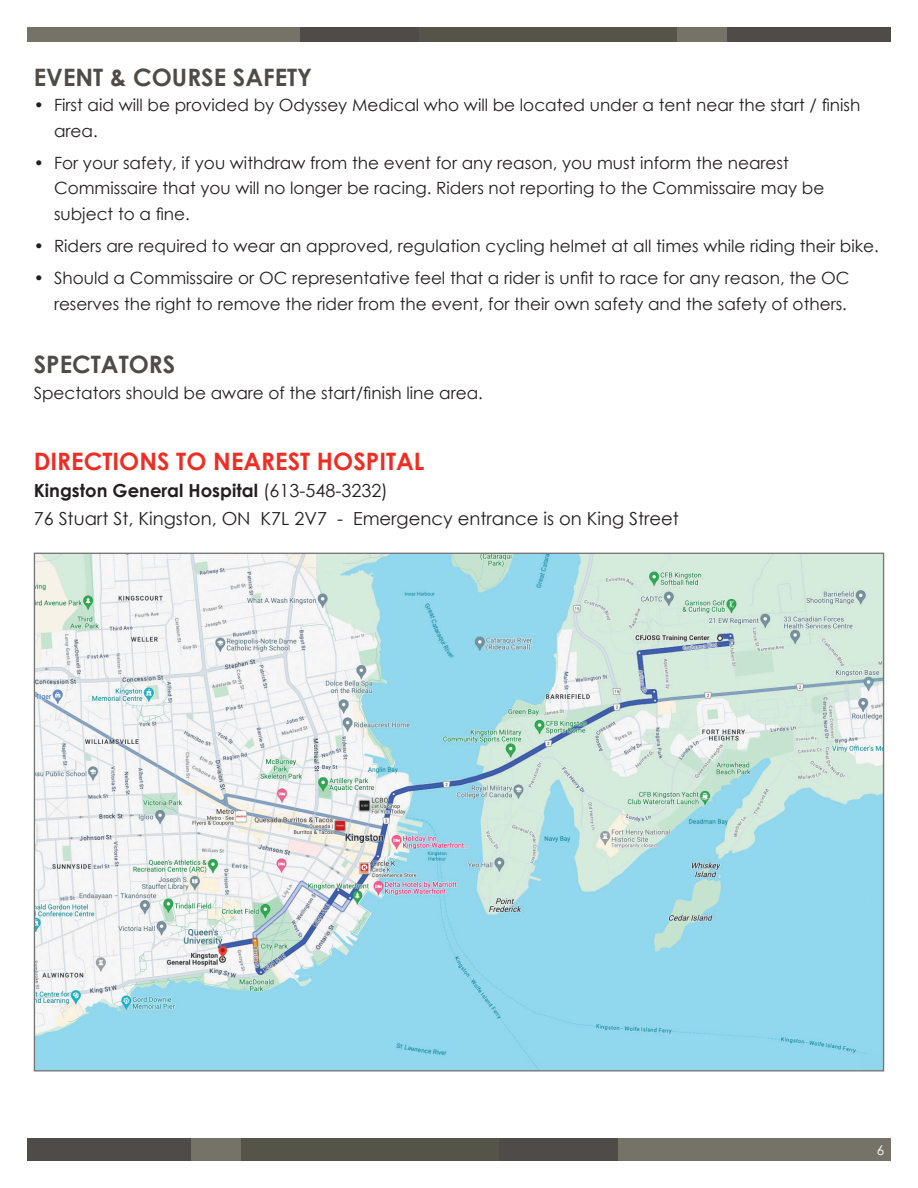
<style>
.page{position:relative;width:918px;height:1188px;background:#fff}
.page>*{position:absolute;margin:0;border:0;box-sizing:border-box;transform-origin:0 0}
.t1{font:700 24px "Century Gothic";color:#4e4b49}
.t2{font:700 24px "Century Gothic";color:#ee2e24}
.t3{font:18px "Century Gothic";color:#231f20}
.t4{font:700 18px "Century Gothic";color:#231f20}
.t5{font:16.8px/25.5px "Century Gothic";color:#231f20}
.t6{font:13.5px "Century Gothic";color:#fff}
.s1{font-weight:400}
</style>
<div class="page">
<div style="left:617px;top:1138px;width:274px;height:23px;background:#757367"></div>
<div style="left:499px;top:1138px;width:118px;height:23px;background:#4e4b49"></div>
<div style="left:241px;top:1138px;width:258px;height:23px;background:#545548"></div>
<div style="left:191px;top:1138px;width:50px;height:23px;background:#757367"></div>
<div style="left:27px;top:1138px;width:164px;height:23px;background:#4e4b49"></div>
<div style="left:27px;top:27px;width:274px;height:14px;background:#757367"></div>
<div style="left:301px;top:27px;width:118px;height:14px;background:#4e4b49"></div>
<div style="left:419px;top:27px;width:258px;height:14px;background:#545548"></div>
<div style="left:677px;top:27px;width:50px;height:14px;background:#757367"></div>
<div style="left:727px;top:27px;width:164px;height:14px;background:#4e4b49"></div>
<img style="left:36px;top:555px;width:846px;height:514px">
<p class="t1" style="left:34px;top:62px;width:280px">EVENT &amp; COURSE SAFETY</p>
<p class="t5" style="left:54px;top:92px;width:808px;text-indent:-20px">• First aid will be provided by Odyssey Medical who will be located under a tent near the start / finish area.</p>
<p class="t5" style="left:54px;top:150px;width:772px;text-indent:-20px">• For your safety, if you withdraw from the event for any reason, you must inform the nearest<br>Commissaire that you will no longer be racing. Riders not reporting to the Commissaire may be subject to a fine.</p>
<p class="t5" style="left:34px;top:233px;width:847px">• Riders are required to wear an approved, regulation cycling helmet at all times while riding their bike.</p>
<p class="t5" style="left:34px;top:265px;width:817px;text-align:right">• Should a Commissaire or OC representative feel that a rider is unfit to race for any reason, the OC reserves the right to remove the rider from the event, for their own safety and the safety of others.</p>
<p class="t1" style="left:34px;top:350px;width:143px">SPECTATORS</p>
<p class="t5" style="left:34px;top:380px;width:451px">Spectators should be aware of the start/finish line area.</p>
<p class="t2" style="left:34px;top:446px;width:392px">DIRECTIONS TO NEAREST HOSPITAL</p>
<p class="t4" style="left:34px;top:480px;width:356px">Kingston General Hospital <span class="s1">(613-548-3232)</span></p>
<p class="t3" style="left:34px;top:508px;width:647px">76 Stuart St, Kingston, ON K7L 2V7 - Emergency entrance is on King Street</p>
<p class="t6" style="left:877px;top:1142px;width:9px">6</p>
</div>
